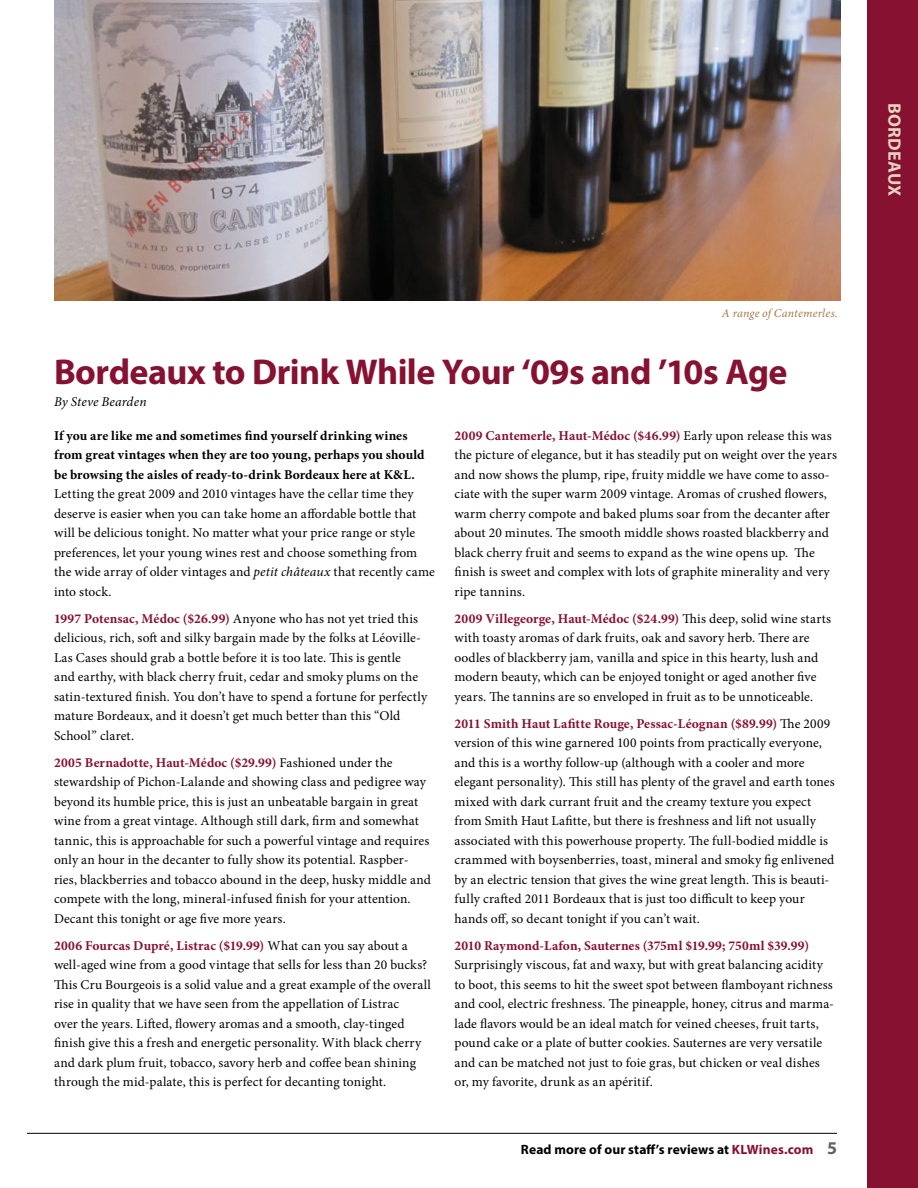
<style>
.page{position:relative;width:918px;height:1188px;background:#fff}
.page>*{position:absolute;margin:0;border:0;box-sizing:border-box;transform-origin:0 0}
.Article_title_-_24_p{font:700 36px "Myriad Pro";letter-spacing:-.015em;color:#861130}
.Section_Header{font:700 18px "Myriad Pro";letter-spacing:.02em;color:#e4d2bf}
.Body_Copy{font:13.5px/19.5px "Minion Pro";letter-spacing:.01em;color:#000}
.Section_Header-2{font:700 13.5px "Myriad Pro";letter-spacing:.01em;color:#000}
.Article_title_-_24_p-2{font:italic 13.5px "Minion Pro";letter-spacing:.01em;color:#000}
.Image_Caption{font:italic 12px "Minion Pro";letter-spacing:.01em;color:#a07b46}
.s1{font-weight:700}
.s2{font-style:italic}
.s3{font-weight:700;color:#861130}
.s4{color:#861130}
.s5{font-size:18px;color:#636466}
</style>
<div class="page">
<div style="left:867px;top:0;width:51px;height:1188px;background:#861130"></div>
<hr style="left:27px;top:1133px;width:810px;height:1px;background:#000">
<img style="left:54px;top:0;width:786px;height:300px">
<p class="Image_Caption" style="left:722px;top:305px;width:117px">A range of Cantemerles.</p>
<p class="Article_title_-_24_p" style="left:54px;top:348px;width:735px">Bordeaux to Drink While Your ‘09s and ’10s Age</p>
<p class="Article_title_-_24_p-2" style="left:54px;top:393px;width:94px">By Steve Bearden</p>
<p class="Body_Copy" style="left:54px;top:426px;width:382px"><span class="s1">If you are like me and sometimes find yourself drinking wines from great vintages when they are too young, perhaps you should be browsing the aisles of ready-to-drink Bordeaux here at K&amp;L.<br></span>Letting the great 2009 and 2010 vintages have the cellar time they deserve is easier when you can take home an affordable bottle that will be delicious tonight. No matter what your price range or style preferences, let your young wines rest and choose something from the wide array of older vintages and <span class="s2">petit châteaux</span> that recently came into stock.</p>
<p class="Body_Copy" style="left:54px;top:609px;width:375px"><span class="s3">1997 Potensac, Médoc ($26.99)</span> Anyone who has not yet tried this delicious, rich, soft and silky bargain made by the folks at Léoville-Las Cases should grab a bottle before it is too late. This is gentle<br>and earthy, with black cherry fruit, cedar and smoky plums on the satin-textured finish. You don’t have to spend a fortune for perfectly mature Bordeaux, and it doesn’t get much better than this “Old School” claret.</p>
<p class="Body_Copy" style="left:54px;top:753px;width:378px"><span class="s3">2005 Bernadotte, Haut-Médoc ($29.99)</span> Fashioned under the stewardship of Pichon-Lalande and showing class and pedigree way beyond its humble price, this is just an unbeatable bargain in great wine from a great vintage. Although still dark, firm and somewhat tannic, this is approachable for such a powerful vintage and requires only an hour in the decanter to fully show its potential. Raspber&shy;ries, blackberries and tobacco abound in the deep, husky middle and compete with the long, mineral-infused finish for your attention.<br>Decant this tonight or age five more years.</p>
<p class="Body_Copy" style="left:54px;top:936px;width:379px"><span class="s3">2006 Fourcas Dupré, Listrac ($19.99)</span> What can you say about a well-aged wine from a good vintage that sells for less than 20 bucks?<br>This Cru Bourgeois is a solid value and a great example of the overall rise in quality that we have seen from the appellation of Listrac<br>over the years. Lifted, flowery aromas and a smooth, clay-tinged finish give this a fresh and energetic personality. With black cherry and dark plum fruit, tobacco, savory herb and coffee bean shining through the mid-palate, this is perfect for decanting tonight.</p>
<p class="Body_Copy" style="left:454px;top:426px;width:384px"><span class="s3">2009 Cantemerle, Haut-Médoc ($46.99)</span> Early upon release this was the picture of elegance, but it has steadily put on weight over the years and now shows the plump, ripe, fruity middle we have come to asso&shy;ciate with the super warm 2009 vintage. Aromas of crushed flowers, warm cherry compote and baked plums soar from the decanter after about 20 minutes. The smooth middle shows roasted blackberry and black cherry fruit and seems to expand as the wine opens up. The finish is sweet and complex with lots of graphite minerality and very ripe tannins.</p>
<p class="Body_Copy" style="left:454px;top:609px;width:378px"><span class="s3">2009 Villegeorge, Haut-Médoc ($24.99)</span> This deep, solid wine starts with toasty aromas of dark fruits, oak and savory herb. There are oodles of blackberry jam, vanilla and spice in this hearty, lush and modern beauty, which can be enjoyed tonight or aged another five years. The tannins are so enveloped in fruit as to be unnoticeable.</p>
<p class="Body_Copy" style="left:454px;top:714px;width:382px"><span class="s3">2011 Smith Haut Lafitte Rouge, Pessac-Léognan ($89.99)</span> The 2009 version of this wine garnered 100 points from practically everyone, and this is a worthy follow-up (although with a cooler and more elegant personality). This still has plenty of the gravel and earth tones mixed with dark currant fruit and the creamy texture you expect from Smith Haut Lafitte, but there is freshness and lift not usually associated with this powerhouse property. The full-bodied middle is crammed with boysenberries, toast, mineral and smoky fig enlivened by an electric tension that gives the wine great length. This is beauti&shy;fully crafted 2011 Bordeaux that is just too difficult to keep your hands off, so decant tonight if you can’t wait.</p>
<p class="Body_Copy" style="left:454px;top:936px;width:381px"><span class="s3">2010 Raymond-Lafon, Sauternes (375ml $19.99; 750ml $39.99)<br></span>Surprisingly viscous, fat and waxy, but with great balancing acidity to boot, this seems to hit the sweet spot between flamboyant richness and cool, electric freshness. The pineapple, honey, citrus and marma&shy;lade flavors would be an ideal match for veined cheeses, fruit tarts, pound cake or a plate of butter cookies. Sauternes are very versatile and can be matched not just to foie gras, but chicken or veal dishes or, my favorite, drunk as an apéritif.</p>
<p class="Section_Header-2" style="left:521px;top:1140px;width:318px">Read more of our staff’s reviews at <span class="s4">KLWines.com</span> <span class="s5">5</span></p>
<p class="Section_Header" style="left:906px;top:103px;width:95px;rotate:90deg">BORDEAUX</p>
</div>
